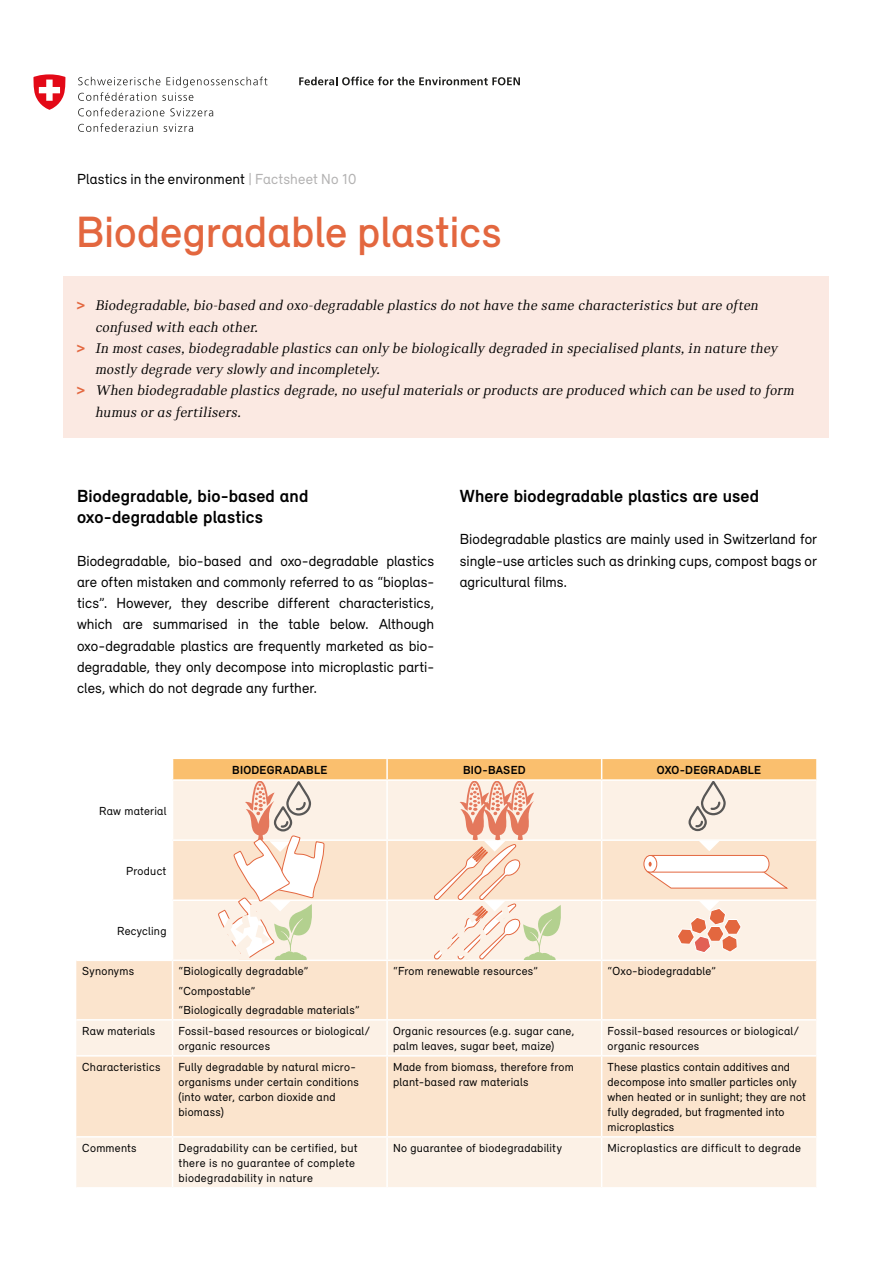
<style>
.page{position:relative;width:893px;height:1263px;background:#fff}
.page>*{position:absolute;margin:0;border:0;box-sizing:border-box;transform-origin:0 0}
.t1{font:500 45px "Relevant";color:#e3673f}
.t2{font:700 18px/21.3px "Relevant";letter-spacing:.01em;color:#000}
.t3{font:15px/21.3px "Relevant";color:#000;text-align:justify}
.t4{font:italic 15px "Catalog";letter-spacing:.015em;color:#000}
.t5{font:12px/15px "Relevant";letter-spacing:.02em;color:#000}
.t6{font:700 12px "Relevant";letter-spacing:.025em;color:#000}
.s1{color:#b3b2b2}
.s2{font-family:"Relevant";font-weight:700;font-style:normal;font-size:16.5px;color:#e3673f}
</style>
<div class="page">
<div style="left:76px;top:1138px;width:740px;height:49px;background:#fcf1e6"></div>
<svg style="left:76px;top:961px;width:740px;height:175px;background:#fbe6d2"></svg>
<hr style="left:172px;top:961px;width:1px;height:58px;background:#fff">
<hr style="left:386px;top:961px;width:2px;height:58px;background:#fff">
<hr style="left:601px;top:961px;width:1px;height:58px;background:#fff">
<hr style="left:76px;top:1019px;width:97px;height:1px;background:#fff">
<hr style="left:173px;top:1019px;width:214px;height:1px;background:#fff">
<hr style="left:172px;top:1020px;width:1px;height:35px;background:#fff">
<hr style="left:387px;top:1019px;width:215px;height:1px;background:#fff">
<hr style="left:386px;top:1020px;width:2px;height:35px;background:#fff">
<hr style="left:602px;top:1019px;width:214px;height:1px;background:#fff">
<hr style="left:601px;top:1020px;width:1px;height:35px;background:#fff">
<hr style="left:76px;top:1055px;width:97px;height:1px;background:#fff">
<hr style="left:173px;top:1055px;width:214px;height:1px;background:#fff">
<hr style="left:172px;top:1056px;width:1px;height:80px;background:#fff">
<hr style="left:387px;top:1055px;width:215px;height:1px;background:#fff">
<hr style="left:386px;top:1056px;width:2px;height:80px;background:#fff">
<hr style="left:602px;top:1055px;width:214px;height:1px;background:#fff">
<hr style="left:601px;top:1056px;width:1px;height:80px;background:#fff">
<hr style="left:172px;top:1137px;width:1px;height:50px;background:#fff">
<hr style="left:386px;top:1137px;width:2px;height:50px;background:#fff">
<hr style="left:601px;top:1137px;width:1px;height:50px;background:#fff">
<svg style="left:172px;top:759px;width:644px;height:201px;background:#f8e3ce"></svg>
<div style="left:64px;top:276px;width:765px;height:162px;background:#fbe9e2"></div>
<svg style="left:299px;top:77px;width:221px;height:8px"></svg>
<svg style="left:78px;top:77px;width:189px;height:24px"></svg>
<svg style="left:78px;top:108px;width:86px;height:8px"></svg>
<svg style="left:170px;top:108px;width:43px;height:8px"></svg>
<svg style="left:78px;top:123px;width:80px;height:9px"></svg>
<svg style="left:164px;top:124px;width:29px;height:8px"></svg>
<svg style="left:33px;top:74px;width:33px;height:36px"></svg>
<p class="t3" style="left:77px;top:168px;width:281px">Plastics in the environment <span class="s1">| Factsheet No 10</span></p>
<h1 class="t1" style="left:76px;top:205px;width:427px">Biodegradable plastics</h1>
<p class="t4" style="left:77px;top:297px;width:684px"><span class="s2">&gt;</span> Biodegradable, bio-based and oxo-degradable plastics do not have the same characteristics but are often</p>
<p class="t4" style="left:96px;top:318px;width:164px">confused with each other.</p>
<p class="t4" style="left:77px;top:340px;width:703px"><span class="s2">&gt;</span> In most cases, biodegradable plastics can only be biologically degraded in specialised plants, in nature they</p>
<p class="t4" style="left:96px;top:361px;width:286px">mostly degrade very slowly and incompletely.</p>
<p class="t4" style="left:77px;top:382px;width:719px"><span class="s2">&gt;</span> When biodegradable plastics degrade, no useful materials or products are produced which can be used to form</p>
<p class="t4" style="left:96px;top:403px;width:147px">humus or as fertilisers.</p>
<h2 class="t2" style="left:77px;top:485px;width:233px">Biodegradable, bio-based and oxo-degradable plastics</h2>
<p class="t3" style="left:77px;top:550px;width:359px">Biodegradable, bio-based and oxo-degradable plastics are often mistaken and commonly referred to as “bioplas&shy;tics”. However, they describe different characteristics, which are summarised in the table below. Although oxo-degradable plastics are frequently marketed as bio&shy;degradable, they only decompose into microplastic parti&shy;cles, which do not degrade any further.</p>
<h2 class="t2" style="left:460px;top:485px;width:301px">Where biodegradable plastics are used</h2>
<p class="t3" style="left:460px;top:528px;width:359px">Biodegradable plastics are mainly used in Switzerland for single-use articles such as drinking cups, compost bags or agricultural films.</p>
<p class="t5" style="left:99px;top:803px;width:69px">Raw material</p>
<p class="t5" style="left:126px;top:863px;width:42px">Product</p>
<p class="t6" style="left:232px;top:763px;width:97px">BIODEGRADABLE</p>
<p class="t6" style="left:463px;top:763px;width:64px">BIO-BASED</p>
<p class="t6" style="left:657px;top:763px;width:106px">OXO-DEGRADABLE</p>
<p class="t5" style="left:117px;top:923px;width:51px">Recycling</p>
<p class="t5" style="left:82px;top:963px;width:53px">Synonyms</p>
<p class="t5" style="left:179px;top:961px;width:183px;line-height:19.2px">“Biologically degradable” “Compostable”<br>“Biologically degradable materials”</p>
<p class="t5" style="left:393px;top:963px;width:147px">“From renewable resources”</p>
<p class="t5" style="left:608px;top:963px;width:110px">“Oxo-biodegradable”</p>
<p class="t5" style="left:82px;top:1023px;width:75px">Raw materials</p>
<p class="t5" style="left:179px;top:1023px;width:193px">Fossil-based resources or biological/ organic resources</p>
<p class="t5" style="left:393px;top:1023px;width:183px">Organic resources (e.g. sugar cane, palm leaves, sugar beet, maize)</p>
<p class="t5" style="left:608px;top:1023px;width:193px">Fossil-based resources or biological/ organic resources</p>
<p class="t5" style="left:82px;top:1059px;width:80px">Characteristics</p>
<p class="t5" style="left:179px;top:1059px;width:182px">Fully degradable by natural micro&shy;organisms under certain conditions (into water, carbon dioxide and biomass)</p>
<p class="t5" style="left:393px;top:1059px;width:182px">Made from biomass, therefore from plant-based raw materials</p>
<p class="t5" style="left:608px;top:1059px;width:200px">These plastics contain additives and decompose into smaller particles only when heated or in sunlight; they are not fully degraded, but fragmented into microplastics</p>
<p class="t5" style="left:82px;top:1140px;width:56px">Comments</p>
<p class="t5" style="left:179px;top:1140px;width:181px">Degradability can be certified, but there is no guarantee of complete biodegradability in nature</p>
<p class="t5" style="left:393px;top:1140px;width:170px">No guarantee of biodegradability</p>
<p class="t5" style="left:608px;top:1140px;width:195px">Microplastics are difficult to degrade</p>
</div>
